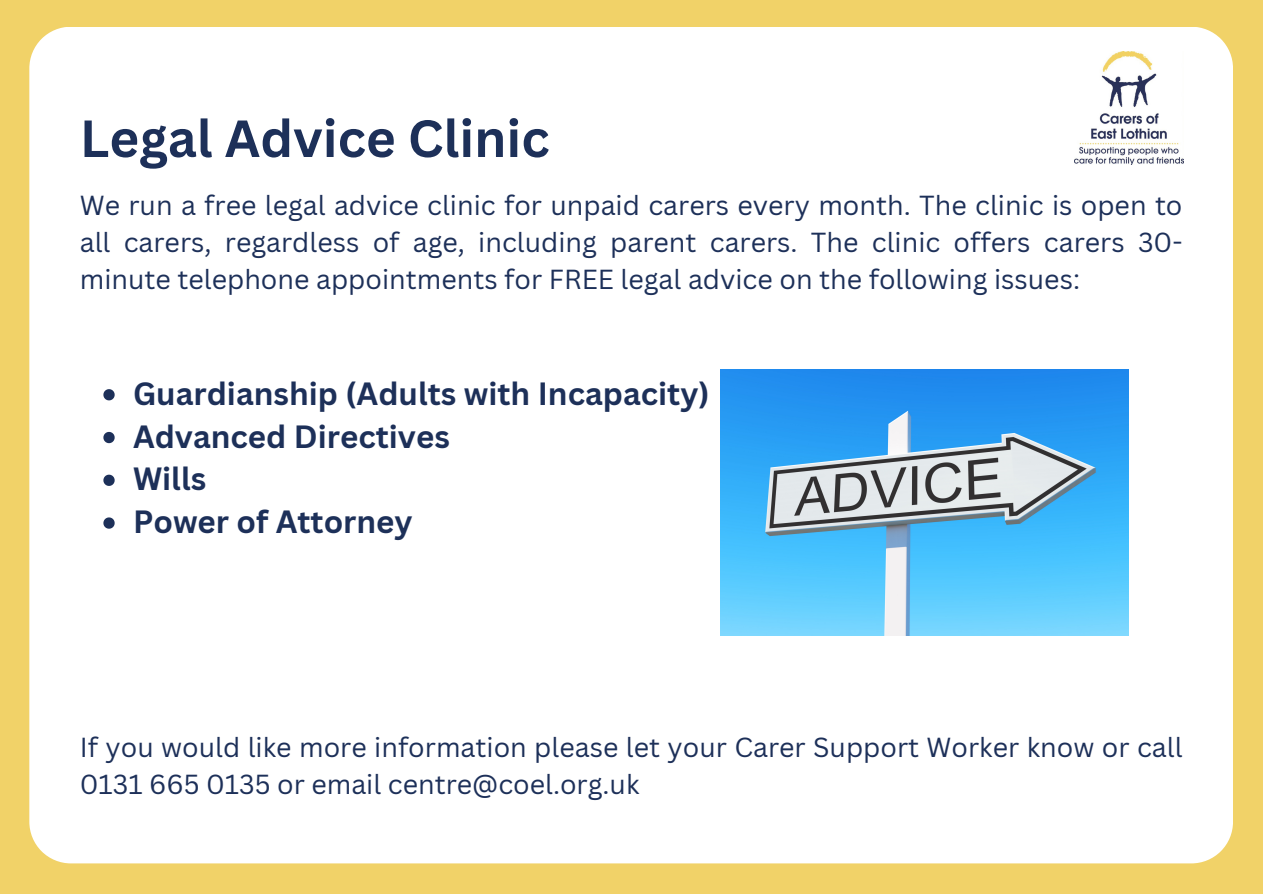
<style>
.page{position:relative;width:1263px;height:894px;background:#fff}
.page>*{position:absolute;margin:0;border:0;box-sizing:border-box;transform-origin:0 0}
.t1{font:700 51px "Canva Sans";color:#1d3059}
.t2{font:700 31.35px "Canva Sans";color:#1d3059}
.t3{font:26.85px/37px "Canva Sans";color:#1d3059;text-align:justify}
</style>
<div class="page">
<div style="left:0;top:0;width:1263px;height:893px;background:#f1d268"></div>
<div style="left:29px;top:27px;width:1204px;height:836px;background:#fff"></div>
<img style="left:1074px;top:51px;width:109px;height:114px">
<img style="left:721px;top:369px;width:408px;height:266px">
<svg style="left:103px;top:389px;width:12px;height:11px"></svg>
<svg style="left:103px;top:432px;width:12px;height:11px"></svg>
<svg style="left:103px;top:474px;width:12px;height:12px"></svg>
<svg style="left:103px;top:517px;width:12px;height:11px"></svg>
<p class="t1" style="left:80px;top:102px;width:471px">Legal Advice Clinic</p>
<p class="t3" style="left:80px;top:186px;width:1104px">We run a free legal advice clinic for unpaid carers every month. The clinic is open to all carers, regardless of age, including parent carers. The clinic offers carers 30- minute telephone appointments for FREE legal advice on the following issues:</p>
<p class="t2" style="left:133px;top:371px;width:578px">Guardianship (Adults with Incapacity)</p>
<p class="t2" style="left:133px;top:414px;width:318px">Advanced Directives</p>
<p class="t2" style="left:133px;top:457px;width:75px">Wills</p>
<p class="t2" style="left:133px;top:499px;width:281px">Power of Attorney</p>
<p class="t3" style="left:80px;top:728px;width:1104px">If you would like more information please let your Carer Support Worker know or call<br>0131 665 0135 or email centre@coel.org.uk</p>
</div>
